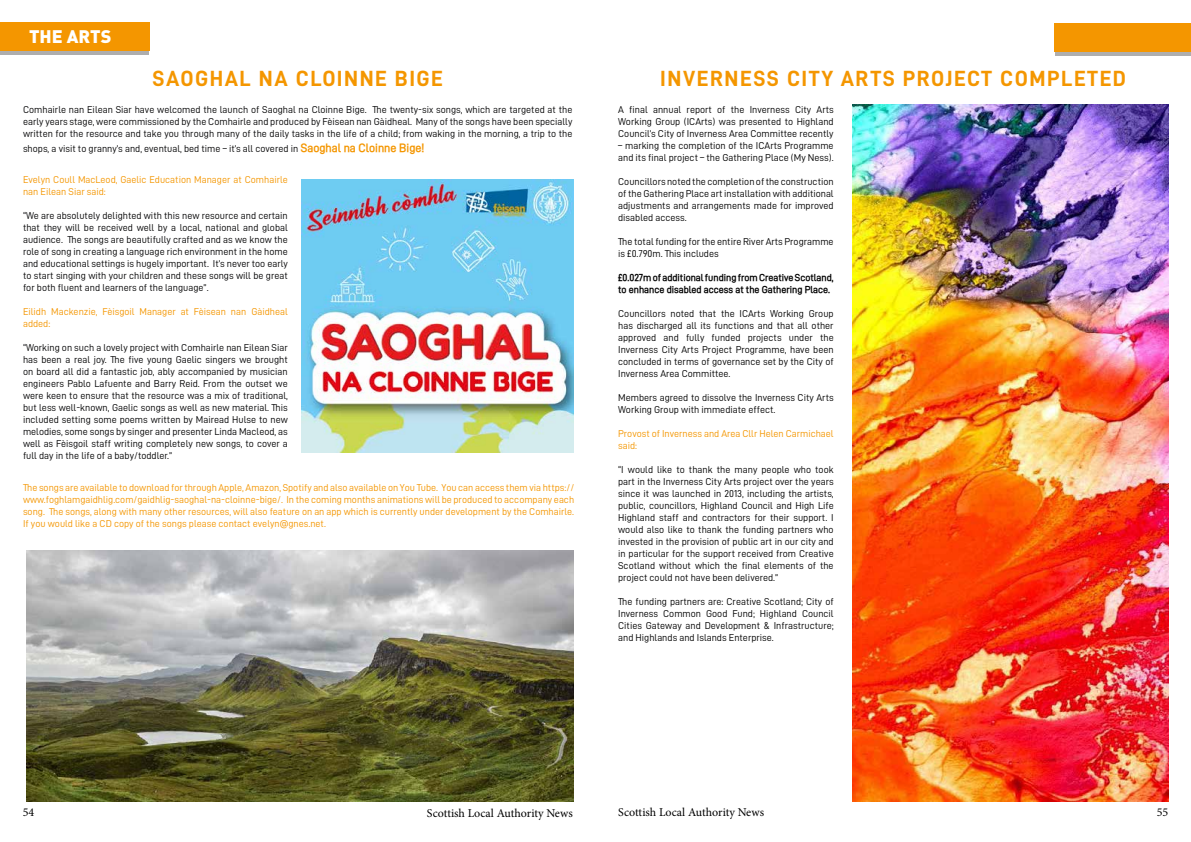
<style>
.page{position:relative;width:1191px;height:842px;background:#fff}
.page>*{position:absolute;margin:0;border:0;box-sizing:border-box;transform-origin:0 0}
.t1{font:22px "D DIN PRO Bold";letter-spacing:.07em;color:#f49600}
.t2{font:900 18px "DINOT";color:#fff}
.t3{font:12px "Minion Pro";color:#000}
.t4{font:10px/12px "D DIN PRO Regular";color:#000;text-align:justify}
.t5{font:10px/12px "D DIN PRO Regular";color:#020203;text-align:justify}
.t6{font:10px/12px "D DIN PRO Regular";color:#f49600}
.t7{font:700 10px/12px "D DIN PRO Semi";color:#000}
.s1{font-family:"D DIN PRO Semi";font-weight:700;font-size:12px;color:#f49600}
</style>
<div class="page">
<div style="left:0;top:27px;width:149px;height:28px;background:#aeaeae"></div>
<div style="left:0;top:22px;width:149px;height:29px;background:#f49600"></div>
<img style="left:302px;top:180px;width:272px;height:272px">
<img style="left:26px;top:551px;width:548px;height:250px">
<div style="left:1054px;top:27px;width:137px;height:29px;background:#aeaeae"></div>
<div style="left:1054px;top:23px;width:137px;height:29px;background:#f49600"></div>
<img style="left:852px;top:105px;width:316px;height:696px">
<h2 class="t2" style="left:29px;top:25px;width:84px">THE ARTS</h2>
<h1 class="t1" style="left:153px;top:67px;width:292px">SAOGHAL NA CLOINNE BIGE</h1>
<p class="t5" style="left:23px;top:104px;width:551px">Comhairle nan Eilean Siar have welcomed the launch of Saoghal na Cloinne Bige. The twenty-six songs, which are targeted at the early years stage, were commissioned by the Comhairle and produced by Fèisean nan Gàidheal. Many of the songs have been specially written for the resource and take you through many of the daily tasks in the life of a child; from waking in the morning, a trip to the</p>
<p class="t5" style="left:23px;top:142px;width:403px">shops, a visit to granny’s and, eventual, bed time – it’s all covered in <span class="s1">Saoghal na Cloinne Bige!</span></p>
<p class="t6" style="left:23px;top:173px;width:266px">Evelyn Coull MacLeod, Gaelic Education Manager at Comhairle nan Eilean Siar said:</p>
<p class="t5" style="left:23px;top:209px;width:266px">“We are absolutely delighted with this new resource and certain that they will be received well by a local, national and global audience. The songs are beautifully crafted and as we know the role of song in creating a language rich environment in the home and educational settings is hugely important. It’s never too early to start singing with your children and these songs will be great for both fluent and learners of the language”.</p>
<p class="t6" style="left:23px;top:305px;width:266px">Eilidh Mackenzie, Fèisgoil Manager at Fèisean nan Gàidheal added:</p>
<p class="t5" style="left:23px;top:341px;width:266px">“Working on such a lovely project with Comhairle nan Eilean Siar has been a real joy. The five young Gaelic singers we brought on board all did a fantastic job, ably accompanied by musician engineers Pablo Lafuente and Barry Reid. From the outset we were keen to ensure that the resource was a mix of traditional, but less well-known, Gaelic songs as well as new material. This included setting some poems written by Mairead Hulse to new melodies, some songs by singer and presenter Linda Macleod, as well as Fèisgoil staff writing completely new songs, to cover a full day in the life of a baby/toddler.”</p>
<p class="t6" style="left:23px;top:481px;width:553px;text-align:justify">The songs are available to download for through Apple, Amazon, Spotify and also available on You Tube. You can access them via https:// www.foghlamgaidhlig.com/gaidhlig-saoghal-na-cloinne-bige/. In the coming months animations will be produced to accompany each song. The songs, along with many other resources, will also feature on an app which is currently under development by the Comhairle.<br>If you would like a CD copy of the songs please contact evelyn@gnes.net.</p>
<h1 class="t1" style="left:660px;top:67px;width:467px">INVERNESS CITY ARTS PROJECT COMPLETED</h1>
<p class="t4" style="left:618px;top:104px;width:217px">A final annual report of the Inverness City Arts Working Group (ICArts) was presented to Highland Council’s City of Inverness Area Committee recently</p>
<p class="t4" style="left:618px;top:140px;width:217px">– marking the completion of the ICArts Programme and its final project – the Gathering Place (My Ness).</p>
<p class="t4" style="left:618px;top:176px;width:217px">Councillors noted the completion of the construction of the Gathering Place art installation with additional adjustments and arrangements made for improved disabled access.</p>
<p class="t4" style="left:618px;top:236px;width:217px">The total funding for the entire River Arts Programme is £0.790m. This includes</p>
<p class="t7" style="left:618px;top:272px;width:217px">£0.027m of additional funding from Creative Scotland, to enhance disabled access at the Gathering Place.</p>
<p class="t4" style="left:618px;top:308px;width:217px">Councillors noted that the ICArts Working Group has discharged all its functions and that all other approved and fully funded projects under the Inverness City Arts Project Programme, have been concluded in terms of governance set by the City of Inverness Area Committee.</p>
<p class="t4" style="left:618px;top:392px;width:217px">Members agreed to dissolve the Inverness City Arts<br>Working Group with immediate effect.</p>
<p class="t6" style="left:618px;top:428px;width:217px">Provost of Inverness and Area Cllr Helen Carmichael said:</p>
<p class="t4" style="left:618px;top:464px;width:217px">“I would like to thank the many people who took part in the Inverness City Arts project over the years since it was launched in 2013, including the artists, public, councillors, Highland Council and High Life Highland staff and contractors for their support. I would also like to thank the funding partners who invested in the provision of public art in our city and in particular for the support received from Creative Scotland without which the final elements of the project could not have been delivered.”</p>
<p class="t4" style="left:618px;top:596px;width:217px">The funding partners are: Creative Scotland; City of Inverness Common Good Fund; Highland Council Cities Gateway and Development &amp; Infrastructure; and Highlands and Islands Enterprise.</p>
<p class="t3" style="left:618px;top:804px;width:147px">Scottish Local Authority News</p>
<p class="t3" style="left:427px;top:805px;width:147px">Scottish Local Authority News</p>
<p class="t3" style="left:23px;top:804px;width:13px">54</p>
<p class="t3" style="left:1156px;top:804px;width:13px">55</p>
</div>
